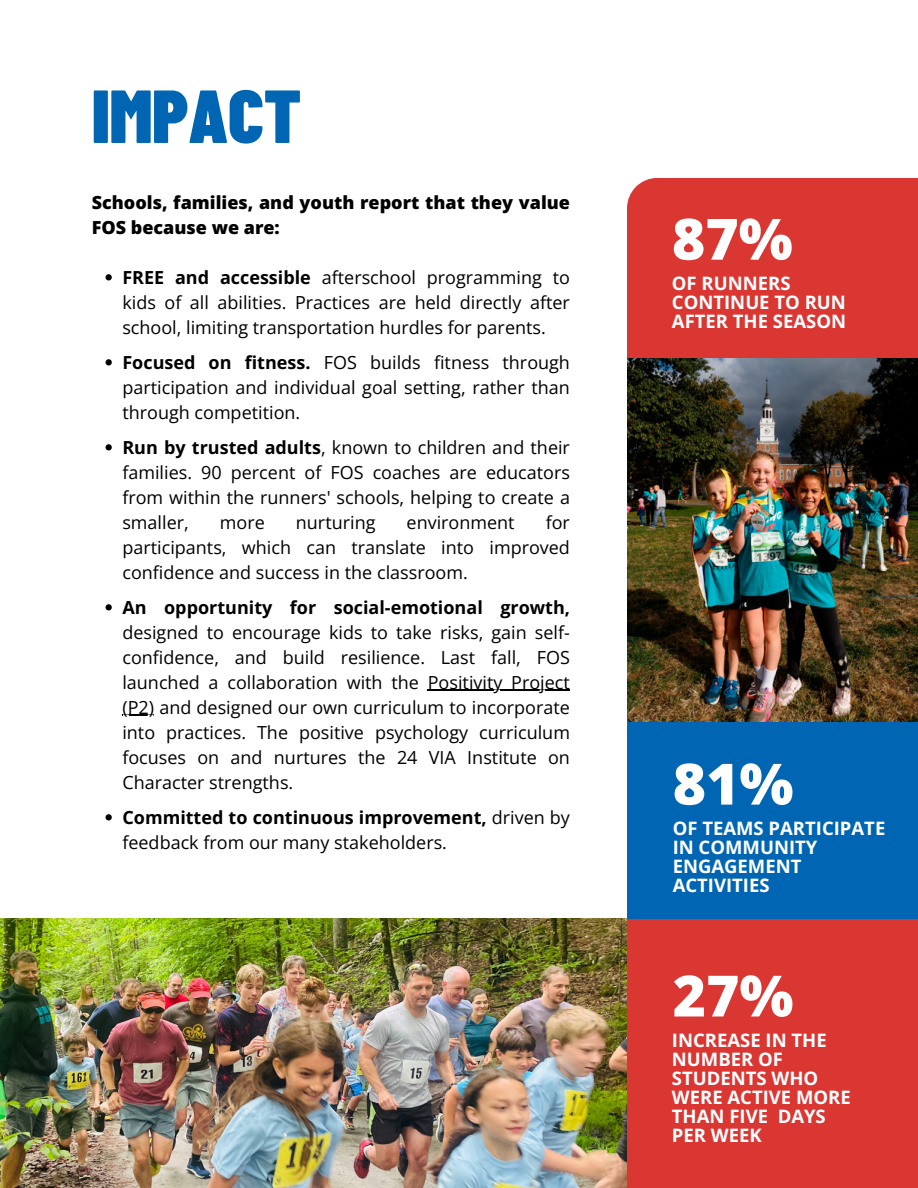
<style>
.page{position:relative;width:918px;height:1188px;background:#fff}
.page>*{position:absolute;margin:0;border:0;box-sizing:border-box;transform-origin:0 0}
.t1{font:900 75px "Barlow Condensed";color:#0066b3}
.t2{font:800 57px "Open Sans";color:#fff}
.t3{font:700 18.45px/19.2px "Open Sans";color:#fff}
.t4{font:18px/25px "Open Sans";color:#000;text-align:justify}
.t5{font:800 18px/25px "Open Sans";color:#000}
.s1{font-weight:700}
</style>
<div class="page">
<img style="left:0;top:919px;width:627px;height:269px">
<div style="left:627px;top:851px;width:291px;height:337px;background:#da3733"></div>
<div style="left:627px;top:178px;width:291px;height:387px;background:#da3733"></div>
<div style="left:627px;top:594px;width:291px;height:325px;background:#0066b3"></div>
<svg style="left:106px;top:274px;width:6px;height:6px"></svg>
<svg style="left:106px;top:359px;width:6px;height:6px"></svg>
<svg style="left:106px;top:444px;width:6px;height:6px"></svg>
<svg style="left:106px;top:604px;width:6px;height:6px"></svg>
<hr style="left:428px;top:690px;width:142px;height:1px;background:#000">
<hr style="left:122px;top:715px;width:32px;height:1px;background:#000">
<svg style="left:106px;top:814px;width:6px;height:6px"></svg>
<img style="left:628px;top:359px;width:290px;height:362px">
<p class="t1" style="left:92px;top:68px;width:211px">IMPACT</p>
<p class="t5" style="left:92px;top:189px;width:480px">Schools, families, and youth report that they value<br>FOS because we are:</p>
<p class="t4" style="left:122px;top:264px;width:449px"><span class="s1">FREE and accessible</span> afterschool programming to kids of all abilities. Practices are held directly after school, limiting transportation hurdles for parents.</p>
<h2 class="t4" style="left:122px;top:349px;width:449px"><span class="s1">Focused on fitness.</span> FOS builds fitness through participation and individual goal setting, rather than through competition.</h2>
<h3 class="t4" style="left:122px;top:434px;width:449px"><span class="s1">Run by trusted adults</span>, known to children and their families. 90 percent of FOS coaches are educators from within the runners' schools, helping to create a smaller,</h3>
<h3 class="t4" style="left:122px;top:509px;width:449px;text-indent:423px">for participants, which can translate into improved confidence and success in the classroom.</h3>
<h2 class="t4" style="left:122px;top:594px;width:449px"><span class="s1">An opportunity for social-emotional growth, </span>designed to encourage kids to take risks, gain self&shy;confidence, and build resilience. Last fall, FOS launched a collaboration with the</h2>
<h3 class="t4" style="left:220px;top:509px;width:46px">more</h3>
<h3 class="t4" style="left:296px;top:509px;width:81px">nurturing</h3>
<h3 class="t4" style="left:407px;top:509px;width:110px">environment</h3>
<h3 class="t4" style="left:428px;top:669px;width:144px">Positivity Project</h3>
<p class="t4" style="left:122px;top:694px;width:449px">(P2) and designed our own curriculum to incorporate into practices. The positive psychology curriculum focuses on and nurtures the 24 VIA Institute on Character strengths.</p>
<p class="t4" style="left:122px;top:804px;width:449px"><span class="s1">Committed to continuous improvement,</span> driven by feedback from our many stakeholders.</p>
<p class="t2" style="left:672px;top:199px;width:122px">87%</p>
<p class="t3" style="left:672px;top:273px;width:176px">OF RUNNERS<br>CONTINUE TO RUN<br>AFTER THE SEASON</p>
<h2 class="t2" style="left:673px;top:744px;width:122px">81%</h2>
<h3 class="t3" style="left:673px;top:818px;width:214px">OF TEAMS PARTICIPATE<br>IN COMMUNITY<br>ENGAGEMENT<br>ACTIVITIES</h3>
<h4 class="t2" style="left:673px;top:956px;width:122px">27%</h4>
<p class="t3" style="left:672px;top:1030px;width:180px">INCREASE IN THE<br>NUMBER OF<br>STUDENTS WHO<br>WERE ACTIVE MORE<br>THAN FIVE DAYS<br>PER WEEK</p>
</div>
